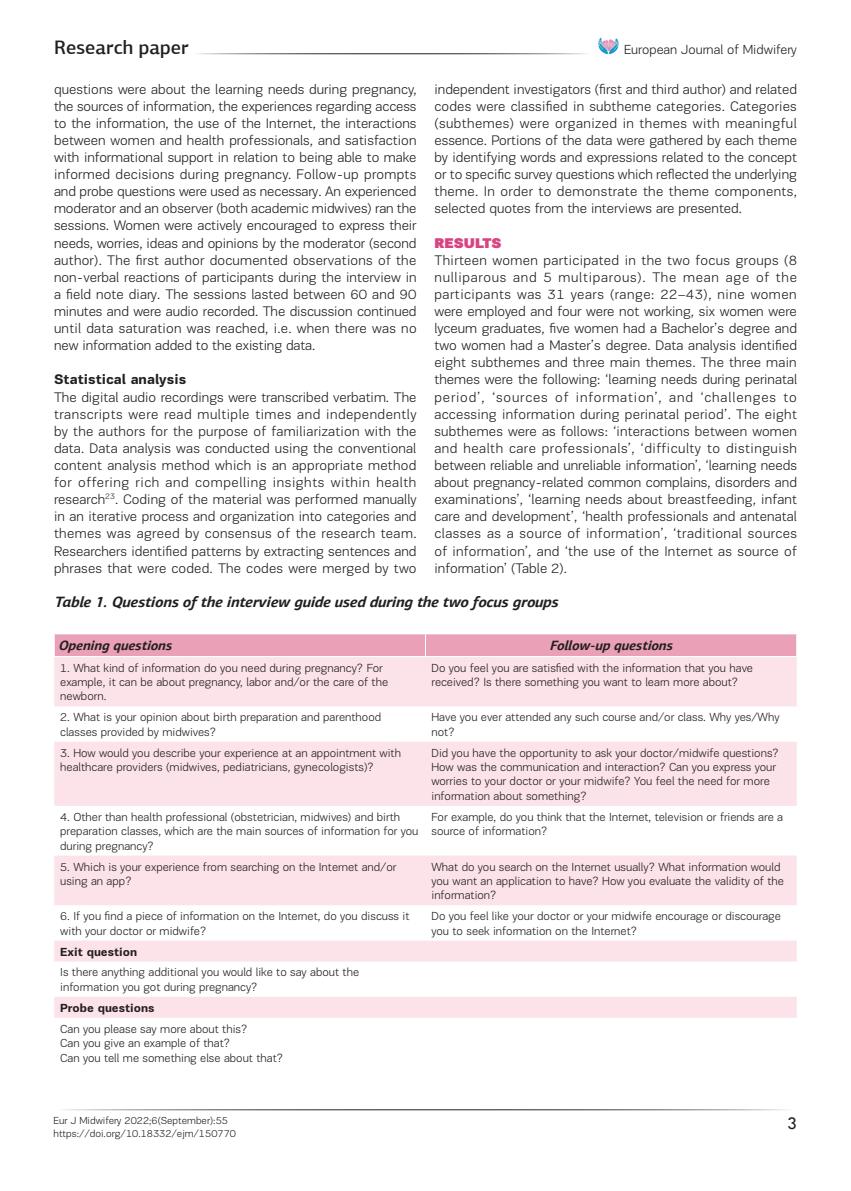
<style>
.page{position:relative;width:851px;height:1191px;background:#fff}
.page>*{position:absolute;margin:0;border:0;box-sizing:border-box;transform-origin:0 0}
.t1{font:500 19.5px "PF Agora Sans Pro";color:#231f20}
.t2{font:18px "Tw Cen";color:#231f20}
.t3{font:italic 700 15px "PF Agora Sans Pro";color:#231f20}
.t4{font:300 14.25px/17.1px "PF Encore Sans Pro";color:#231f20;text-align:justify}
.t5{font:700 14.25px "PF Encore Sans Pro";color:#231f20}
.t6{font:900 14.25px "PF Encore Sans Pro";color:#d84482}
.t7{font:italic 700 13.5px "PF Agora Sans Pro";color:#231f20}
.t8{font:300 13.5px "PF Encore Sans Pro";color:#231f20}
.t9{font:300 12px/14.4px "PF Encore Sans Pro";color:#231f20}
.t10{font:700 12px "PF Encore Sans Pro";color:#231f20}
.t11{font:300 10.5px "PF Encore Sans Pro";color:#231f20}
</style>
<div class="page">
<svg style="left:598px;top:37px;width:20px;height:17px"></svg>
<svg style="left:54px;top:657px;width:742px;height:360px;fill:#fce3e9"></svg>
<div style="left:54px;top:634px;width:743px;height:22px;background:#eaa1b7"></div>
<h1 class="t1" style="left:54px;top:35px;width:136px">Research paper</h1>
<p class="t4" style="left:54px;top:80px;width:364px">questions were about the learning needs during pregnancy, the sources of information, the experiences regarding access to the information, the use of the Internet, the interactions between women and health professionals, and satisfaction with informational support in relation to being able to make informed decisions during pregnancy. Follow-up prompts and probe questions were used as necessary. An experienced moderator and an observer (both academic midwives) ran the sessions. Women were actively encouraged to express their needs, worries, ideas and opinions by the moderator (second author). The first author documented observations of the non-verbal reactions of participants during the interview in a field note diary. The sessions lasted between 60 and 90 minutes and were audio recorded. The discussion continued until data saturation was reached, i.e. when there was no new information added to the existing data.</p>
<p class="t5" style="left:54px;top:371px;width:134px">Statistical analysis</p>
<p class="t4" style="left:54px;top:388px;width:364px">The digital audio recordings were transcribed verbatim. The transcripts were read multiple times and independently by the authors for the purpose of familiarization with the data. Data analysis was conducted using the conventional content analysis method which is an appropriate method for offering rich and compelling insights within health research<sup>23</sup>. Coding of the material was performed manually in an iterative process and organization into categories and themes was agreed by consensus of the research team.<br>Researchers identified patterns by extracting sentences and phrases that were coded. The codes were merged by two</p>
<p class="t8" style="left:624px;top:42px;width:174px">European Journal of Midwifery</p>
<p class="t4" style="left:434px;top:80px;width:364px">independent investigators (first and third author) and related codes were classified in subtheme categories. Categories (subthemes) were organized in themes with meaningful essence. Portions of the data were gathered by each theme by identifying words and expressions related to the concept or to specific survey questions which reflected the underlying theme. In order to demonstrate the theme components, selected quotes from the interviews are presented.</p>
<p class="t6" style="left:434px;top:233px;width:69px">RESULTS</p>
<p class="t4" style="left:434px;top:251px;width:364px">Thirteen women participated in the two focus groups (8 nulliparous and 5 multiparous). The mean age of the participants was 31 years (range: 22–43), nine women were employed and four were not working, six women were lyceum graduates, five women had a Bachelor’s degree and two women had a Master’s degree. Data analysis identified eight subthemes and three main themes. The three main themes were the following: ‘learning needs during perinatal period’, ‘sources of information’, and ‘challenges to accessing information during perinatal period’. The eight subthemes were as follows: ‘interactions between women and health care professionals’, ‘difficulty to distinguish between reliable and unreliable information’, ‘learning needs about pregnancy-related common complains, disorders and examinations’, ‘learning needs about breastfeeding, infant care and development’, ‘health professionals and antenatal classes as a source of information’, ‘traditional sources of information’, and ‘the use of the Internet as source of information’ (Table 2).</p>
<p class="t3" style="left:54px;top:592px;width:508px">Table 1. Questions of the interview guide used during the two focus groups</p>
<p class="t7" style="left:58px;top:637px;width:117px">Opening questions</p>
<p class="t7" style="left:549px;top:637px;width:127px">Follow-up questions</p>
<p class="t9" style="left:60px;top:660px;width:329px">1. What kind of information do you need during pregnancy? For example, it can be about pregnancy, labor and/or the care of the newborn.</p>
<p class="t9" style="left:431px;top:660px;width:323px">Do you feel you are satisfied with the information that you have received? Is there something you want to learn more about?</p>
<p class="t9" style="left:60px;top:710px;width:322px">2. What is your opinion about birth preparation and parenthood classes provided by midwives?</p>
<p class="t9" style="left:431px;top:710px;width:349px">Have you ever attended any such course and/or class. Why yes/Why not?</p>
<p class="t9" style="left:60px;top:745px;width:342px">3. How would you describe your experience at an appointment with healthcare providers (midwives, pediatricians, gynecologists)?</p>
<p class="t9" style="left:431px;top:745px;width:349px">Did you have the opportunity to ask your doctor/midwife questions?<br>How was the communication and interaction? Can you express your worries to your doctor or your midwife? You feel the need for more information about something?</p>
<p class="t9" style="left:60px;top:809px;width:360px">4. Other than health professional (obstetrician, midwives) and birth preparation classes, which are the main sources of information for you during pregnancy?</p>
<p class="t9" style="left:431px;top:809px;width:353px">For example, do you think that the Internet, television or friends are a source of information?</p>
<p class="t9" style="left:60px;top:859px;width:338px">5. Which is your experience from searching on the Internet and/or using an app?</p>
<p class="t9" style="left:431px;top:859px;width:354px">What do you search on the Internet usually? What information would you want an application to have? How you evaluate the validity of the information?</p>
<p class="t9" style="left:60px;top:909px;width:351px">6. If you find a piece of information on the Internet, do you discuss it with your doctor or midwife?</p>
<p class="t9" style="left:431px;top:909px;width:351px">Do you feel like your doctor or your midwife encourage or discourage you to seek information on the Internet?</p>
<p class="t10" style="left:60px;top:944px;width:79px">Exit question</p>
<p class="t9" style="left:60px;top:965px;width:300px">Is there anything additional you would like to say about the information you got during pregnancy?</p>
<p class="t10" style="left:60px;top:1000px;width:96px">Probe questions</p>
<p class="t9" style="left:60px;top:1021px;width:224px">Can you please say more about this?<br>Can you give an example of that?<br>Can you tell me something else about that?</p>
<p class="t11" style="left:53px;top:1114px;width:176px">Eur J Midwifery 2022;6(September):55</p>
<p class="t2" style="left:786px;top:1112px;width:11px">3</p>
<p class="t11" style="left:53px;top:1127px;width:184px">https://doi.org/10.18332/ejm/150770</p>
</div>
